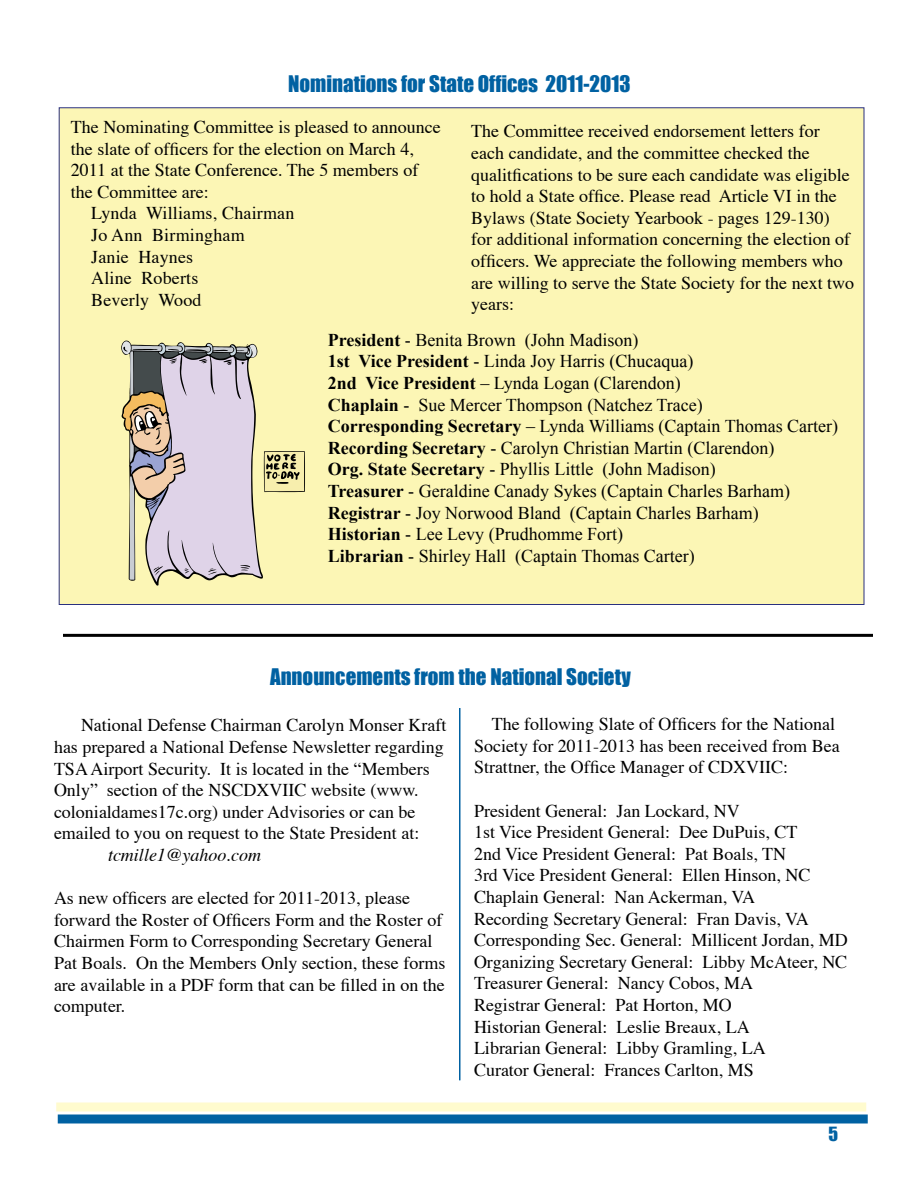
<style>
.page{position:relative;width:918px;height:1188px;background:#fff}
.page>*{position:absolute;margin:0;border:0;box-sizing:border-box;transform-origin:0 0}
.t1{font:21px "Impact";color:#0061a2}
.t2{font:18px/21.6px "Times";color:#000}
.t3{font:18px/21.6px "Times New Roman";color:#000}
.t4{font:italic 18px "Times";color:#000}
.t5{font:18px "Impact";color:#0061a2}
.s1{font-weight:700}
</style>
<div class="page">
<div style="left:59px;top:108px;width:805px;height:496px;background:#fcf6b5"></div>
<hr style="left:63px;top:634px;width:810px;height:3px;background:#000">
<div style="left:56px;top:1102px;width:810px;height:10px;background:#fffbce"></div>
<div style="left:58px;top:1114px;width:810px;height:10px;background:#0061a2"></div>
<svg style="left:121px;top:341px;width:184px;height:245px"></svg>
<hr style="left:459px;top:708px;width:1px;height:372px;background:#0061a2">
<p class="t1" style="left:288px;top:70px;width:344px">Nominations for State Offices 2011-2013</p>
<p class="t2" style="left:71px;top:115px;width:371px">The Nominating Committee is pleased to announce</p>
<p class="t2" style="left:71px;top:136px;width:344px">the slate of officers for the election on March 4,</p>
<p class="t2" style="left:71px;top:158px;width:349px">2011 at the State Conference. The 5 members of</p>
<p class="t2" style="left:71px;top:179px;width:139px">the Committee are:</p>
<p class="t2" style="left:91px;top:201px;width:205px">Lynda Williams, Chairman</p>
<p class="t2" style="left:91px;top:223px;width:155px">Jo Ann Birmingham</p>
<p class="t2" style="left:91px;top:244px;width:104px">Janie Haynes</p>
<p class="t2" style="left:91px;top:266px;width:109px">Aline Roberts</p>
<p class="t2" style="left:91px;top:287px;width:112px">Beverly Wood</p>
<p class="t2" style="left:471px;top:119px;width:384px">The Committee received endorsement letters for each candidate, and the committee checked the qualitfications to be sure each candidate was eligible to hold a State office. Please read Article VI in the Bylaws (State Society Yearbook - pages 129-130) for additional information concerning the election of officers. We appreciate the following members who are willing to serve the State Society for the next two years:</p>
<p class="t3" style="left:328px;top:329px;width:512px"><span class="s1">President</span> - Benita Brown (John Madison)<br><span class="s1">1st Vice President</span> - Linda Joy Harris (Chucaqua)<br><span class="s1">2nd Vice President</span> – Lynda Logan (Clarendon)<br><span class="s1">Chaplain</span> - Sue Mercer Thompson (Natchez Trace)<br><span class="s1">Corresponding Secretary</span> – Lynda Williams (Captain Thomas Carter)<br><span class="s1">Recording Secretary</span> - Carolyn Christian Martin (Clarendon)<br><span class="s1">Org. State Secretary</span> - Phyllis Little (John Madison)<br><span class="s1">Treasurer</span> - Geraldine Canady Sykes (Captain Charles Barham)<br><span class="s1">Registrar</span> - Joy Norwood Bland (Captain Charles Barham)<br><span class="s1">Historian</span> - Lee Levy (Prudhomme Fort)<br><span class="s1">Librarian</span> - Shirley Hall (Captain Thomas Carter)</p>
<p class="t1" style="left:270px;top:664px;width:362px">Announcements from the National Society</p>
<p class="t2" style="left:474px;top:712px;width:367px;text-indent:18px">The following Slate of Officers for the National<br>Society for 2011-2013 has been received from Bea<br>Strattner, the Office Manager of CDXVIIC:</p>
<p class="t2" style="left:474px;top:798px;width:375px">President General: Jan Lockard, NV<br>1st Vice President General: Dee DuPuis, CT<br>2nd Vice President General: Pat Boals, TN<br>3rd Vice President General: Ellen Hinson, NC Chaplain General: Nan Ackerman, VA<br>Recording Secretary General: Fran Davis, VA Corresponding Sec. General: Millicent Jordan, MD Organizing Secretary General: Libby McAteer, NC Treasurer General: Nancy Cobos, MA<br>Registrar General: Pat Horton, MO<br>Historian General: Leslie Breaux, LA<br>Librarian General: Libby Gramling, LA<br>Curator General: Frances Carlton, MS</p>
<p class="t2" style="left:54px;top:713px;width:394px;text-indent:27px">National Defense Chairman Carolyn Monser Kraft has prepared a National Defense Newsletter regarding TSA Airport Security. It is located in the “Members Only” section of the NSCDXVIIC website (www. colonialdames17c.org) under Advisories or can be emailed to you on request to the State President at:</p>
<p class="t4" style="left:108px;top:839px;width:155px">tcmille1@yahoo.com</p>
<p class="t2" style="left:54px;top:886px;width:393px">As new officers are elected for 2011-2013, please forward the Roster of Officers Form and the Roster of Chairmen Form to Corresponding Secretary General Pat Boals. On the Members Only section, these forms are available in a PDF form that can be filled in on the computer.</p>
<p class="t5" style="left:828px;top:1123px;width:11px">5</p>
</div>
